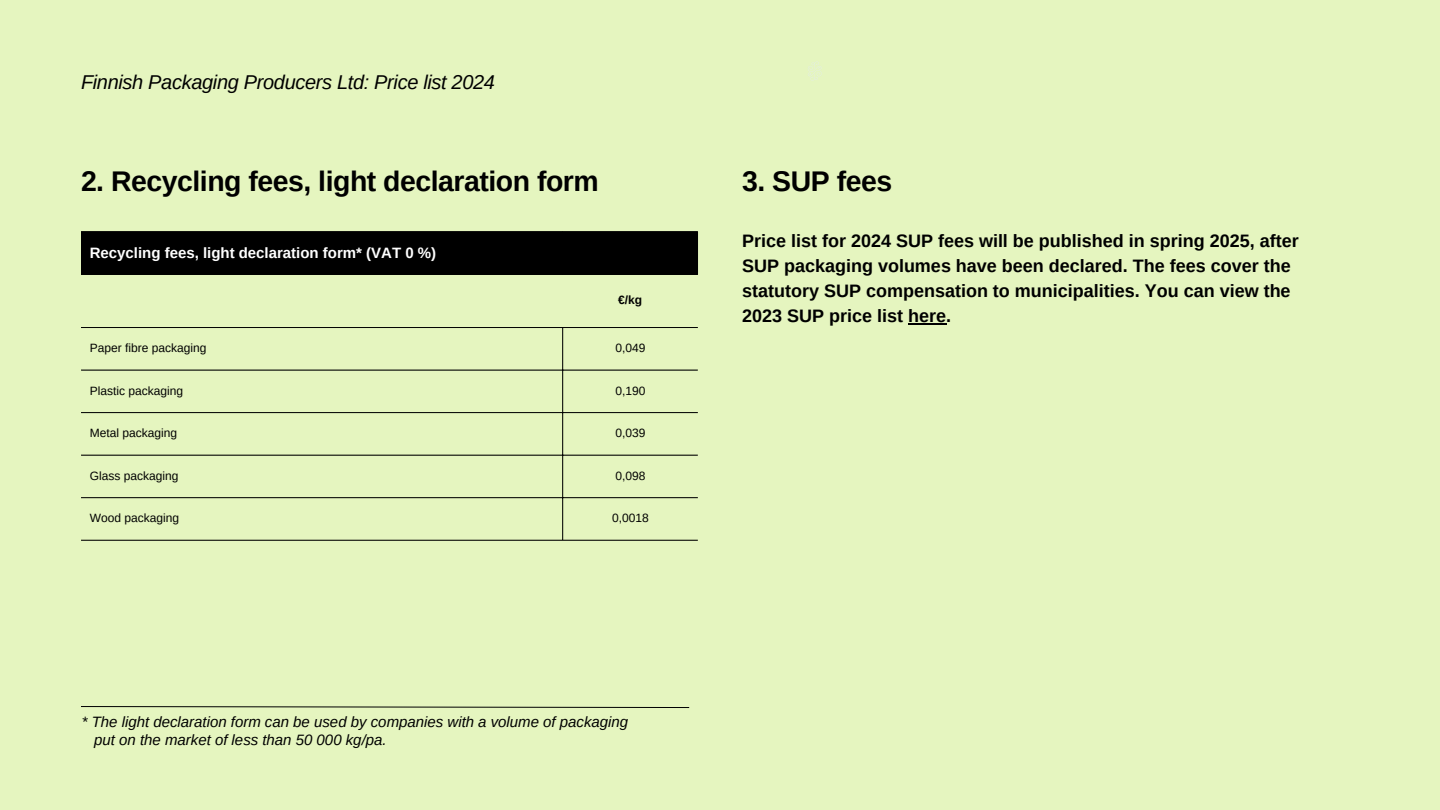
<style>
.page{position:relative;width:1440px;height:810px;background:#e5f5bf}
.page>*{position:absolute;margin:0;border:0;box-sizing:border-box;transform-origin:0 0}
.t1{font:700 28.4px "Arimo";letter-spacing:-.015em;color:#000}
.t2{font:italic 20px "Arimo";letter-spacing:-.015em;color:#000}
.t3{font:700 18px/24.8px "Arimo";color:#000}
.t4{font:italic 15px "Arimo";color:#000}
.t5{font:700 15px "Arimo";color:#fff}
.t6{font:12px "Arimo";color:#000}
.t7{font:700 12px "Arimo";color:#000}
</style>
<div class="page">
<svg style="left:808px;top:62px;width:14px;height:19px"></svg>
<svg style="left:81px;top:706px;width:609px;height:2px"></svg>
<div style="left:81px;top:232px;width:617px;height:42px;background:#000"></div>
<hr style="left:562px;top:328px;width:1px;height:212px;background:#000">
<hr style="left:81px;top:231px;width:617px;height:1px;background:#000">
<hr style="left:81px;top:274px;width:617px;height:1px;background:#000">
<hr style="left:81px;top:327px;width:617px;height:1px;background:#000">
<hr style="left:81px;top:370px;width:617px;height:1px;background:#000">
<hr style="left:81px;top:412px;width:617px;height:1px;background:#000">
<hr style="left:81px;top:455px;width:617px;height:1px;background:#000">
<hr style="left:81px;top:497px;width:617px;height:1px;background:#000">
<hr style="left:81px;top:540px;width:617px;height:1px;background:#000">
<hr style="left:908px;top:323px;width:38px;height:2px;background:#000">
<p class="t2" style="left:81px;top:71px;width:416px">Finnish Packaging Producers Ltd: Price list 2024</p>
<p class="t1" style="left:81px;top:165px;width:519px">2. Recycling fees, light declaration form</p>
<h2 class="t5" style="left:90px;top:244px;width:348px">Recycling fees, light declaration form* (VAT 0 %)</h2>
<h1 class="t7" style="left:618px;top:293px;width:25px">€/kg</h1>
<p class="t6" style="left:90px;top:341px;width:118px">Paper fibre packaging</p>
<p class="t6" style="left:615px;top:341px;width:32px">0,049</p>
<p class="t6" style="left:90px;top:384px;width:95px">Plastic packaging</p>
<p class="t6" style="left:615px;top:384px;width:32px">0,190</p>
<p class="t6" style="left:90px;top:426px;width:89px">Metal packaging</p>
<p class="t6" style="left:615px;top:426px;width:32px">0,039</p>
<p class="t6" style="left:90px;top:469px;width:90px">Glass packaging</p>
<p class="t6" style="left:615px;top:469px;width:32px">0,098</p>
<p class="t6" style="left:90px;top:511px;width:91px">Wood packaging</p>
<p class="t6" style="left:612px;top:511px;width:38px">0,0018</p>
<h1 class="t4" style="left:82px;top:714px;width:548px">* The light declaration form can be used by companies with a volume of packaging</h1>
<h3 class="t4" style="left:94px;top:732px;width:294px">put on the market of less than 50 000 kg/pa.</h3>
<p class="t1" style="left:742px;top:165px;width:152px">3. SUP fees</p>
<p class="t3" style="left:742px;top:229px;width:558px">Price list for 2024 SUP fees will be published in spring 2025, after SUP packaging volumes have been declared. The fees cover the statutory SUP compensation to municipalities. You can view the 2023 SUP price list here.</p>
</div>
